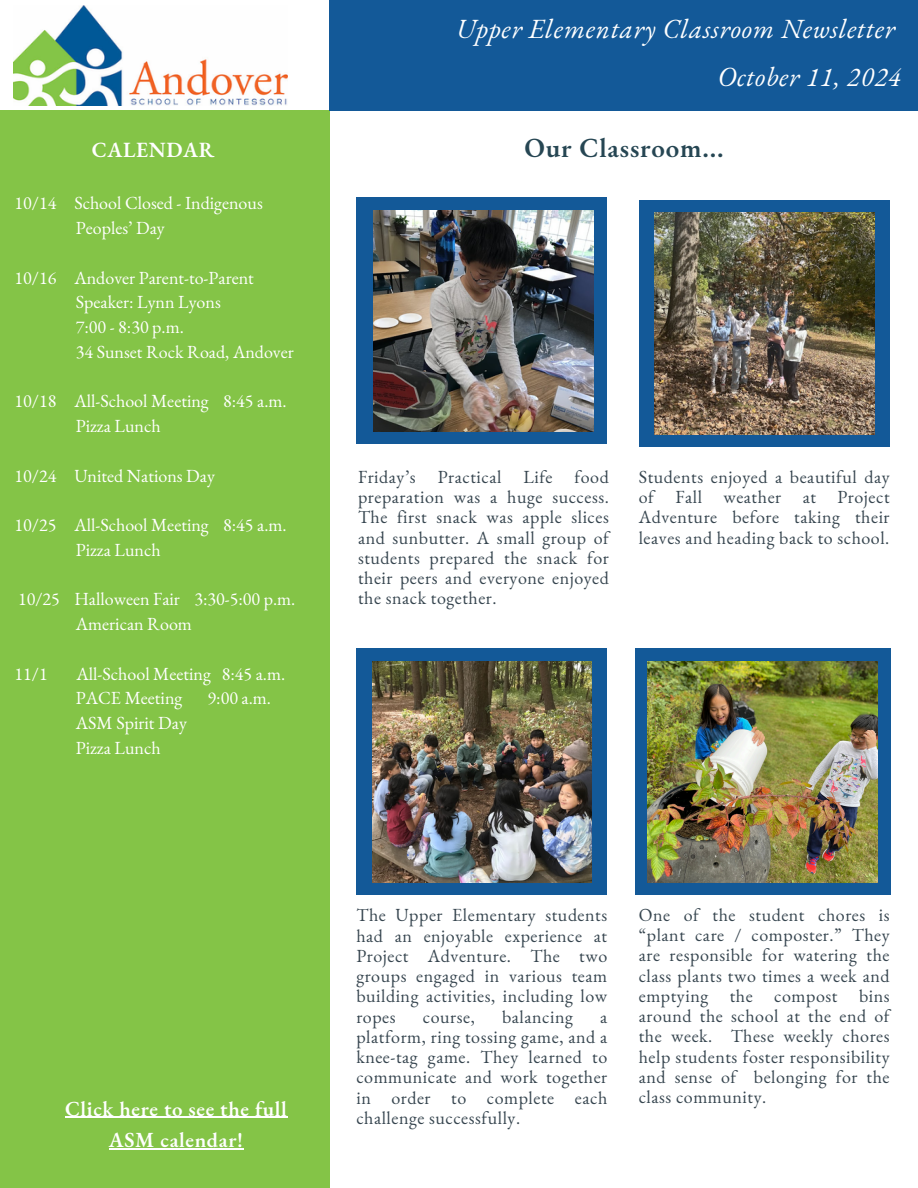
<style>
.page{position:relative;width:918px;height:1188px;background:#fff}
.page>*{position:absolute;margin:0;border:0;box-sizing:border-box;transform-origin:0 0}
.t1{font:italic 27px/48.3px "EB Garamond";letter-spacing:.03em;color:#fff;text-align:right}
.t2{font:600 27px "EB Garamond";letter-spacing:.03em;color:#264653}
.t3{font:600 21.15px "EB Garamond";letter-spacing:.03em;color:#fff}
.t4{font:600 21px/31.5px "EB Garamond";letter-spacing:.03em;color:#fff;text-align:center}
.t5{font:18px/20.2px "EB Garamond";letter-spacing:.03em;color:#36454f;text-align:justify}
.t6{font:18px "EB Garamond";color:#fff}
</style>
<div class="page">
<div style="left:0;top:111px;width:330px;height:1077px;background:#84c447"></div>
<img style="left:14px;top:5px;width:274px;height:100px">
<div style="left:330px;top:0;width:588px;height:111px;background:#135998"></div>
<div style="left:356px;top:198px;width:251px;height:246px;background:#135998"></div>
<img style="left:374px;top:210px;width:219px;height:222px">
<div style="left:639px;top:200px;width:251px;height:247px;background:#135998"></div>
<img style="left:655px;top:213px;width:219px;height:222px">
<div style="left:356px;top:649px;width:251px;height:246px;background:#135998"></div>
<div style="left:635px;top:649px;width:255px;height:246px;background:#135998"></div>
<img style="left:647px;top:661px;width:230px;height:222px">
<img style="left:372px;top:661px;width:220px;height:222px">
<hr style="left:65px;top:1117px;width:223px;height:1px;background:#fff">
<hr style="left:109px;top:1148px;width:135px;height:1px;background:#fff">
<p class="t1" style="left:457px;top:4px;width:446px">Upper Elementary Classroom Newsletter<br>October 11, 2024</p>
<h2 class="t3" style="left:92px;top:135px;width:124px">CALENDAR</h2>
<h3 class="t2" style="left:524px;top:130px;width:201px">Our Classroom...</h3>
<p class="t6" style="left:15px;top:191px;width:250px">10/14 School Closed - Indigenous</p>
<p class="t6" style="left:76px;top:216px;width:90px">Peoples’ Day</p>
<p class="t6" style="left:15px;top:265px;width:241px">10/16 Andover Parent-to-Parent</p>
<p class="t6" style="left:76px;top:290px;width:147px">Speaker: Lynn Lyons</p>
<p class="t6" style="left:76px;top:315px;width:110px">7:00 - 8:30 p.m.</p>
<p class="t6" style="left:76px;top:340px;width:220px">34 Sunset Rock Road, Andover</p>
<p class="t6" style="left:15px;top:389px;width:274px">10/18 All-School Meeting 8:45 a.m.</p>
<p class="t6" style="left:76px;top:414px;width:86px">Pizza Lunch</p>
<p class="t6" style="left:15px;top:463px;width:202px">10/24 United Nations Day</p>
<p class="t6" style="left:15px;top:513px;width:274px">10/25 All-School Meeting 8:45 a.m.</p>
<p class="t6" style="left:76px;top:538px;width:86px">Pizza Lunch</p>
<p class="t6" style="left:18px;top:587px;width:279px">10/25 Halloween Fair 3:30-5:00 p.m.</p>
<p class="t6" style="left:76px;top:612px;width:118px">American Room</p>
<p class="t6" style="left:15px;top:661px;width:35px">11/1</p>
<p class="t6" style="left:77px;top:661px;width:210px">All-School Meeting 8:45 a.m.</p>
<p class="t6" style="left:76px;top:686px;width:108px">PACE Meeting</p>
<p class="t6" style="left:208px;top:686px;width:65px">9:00 a.m.</p>
<h4 class="t6" style="left:76px;top:711px;width:113px">ASM Spirit Day</h4>
<h1 class="t6" style="left:76px;top:736px;width:86px">Pizza Lunch</h1>
<p class="t4" style="left:65px;top:1092px;width:223px">Click here to see the full<br>ASM calendar!</p>
<p class="t5" style="left:358px;top:466px;width:252px">Friday’s Practical Life food preparation was a huge success.<br>The first snack was apple slices and sunbutter. A small group of students prepared the snack for their peers and everyone enjoyed the snack together.</p>
<p class="t5" style="left:639px;top:466px;width:252px">Students enjoyed a beautiful day of Fall weather at Project Adventure before taking their leaves and heading back to school.</p>
<p class="t5" style="left:356px;top:905px;width:252px">The Upper Elementary students had an enjoyable experience at Project Adventure. The two groups engaged in various team building activities, including low ropes</p>
<p class="t5" style="left:423px;top:1006px;width:53px">course,</p>
<p class="t5" style="left:502px;top:1006px;width:72px">balancing</p>
<p class="t5" style="left:356px;top:1006px;width:252px;text-indent:244px">a platform, ring tossing game, and a knee-tag game. They learned to communicate and work together in order to complete each challenge successfully.</p>
<p class="t5" style="left:639px;top:904px;width:252px">One of the student chores is “plant care / composter.” They are responsible for watering the class plants two times a week and emptying the compost bins around the school at the end of the week. These weekly chores help students foster responsibility and sense of belonging for the class community.</p>
</div>
